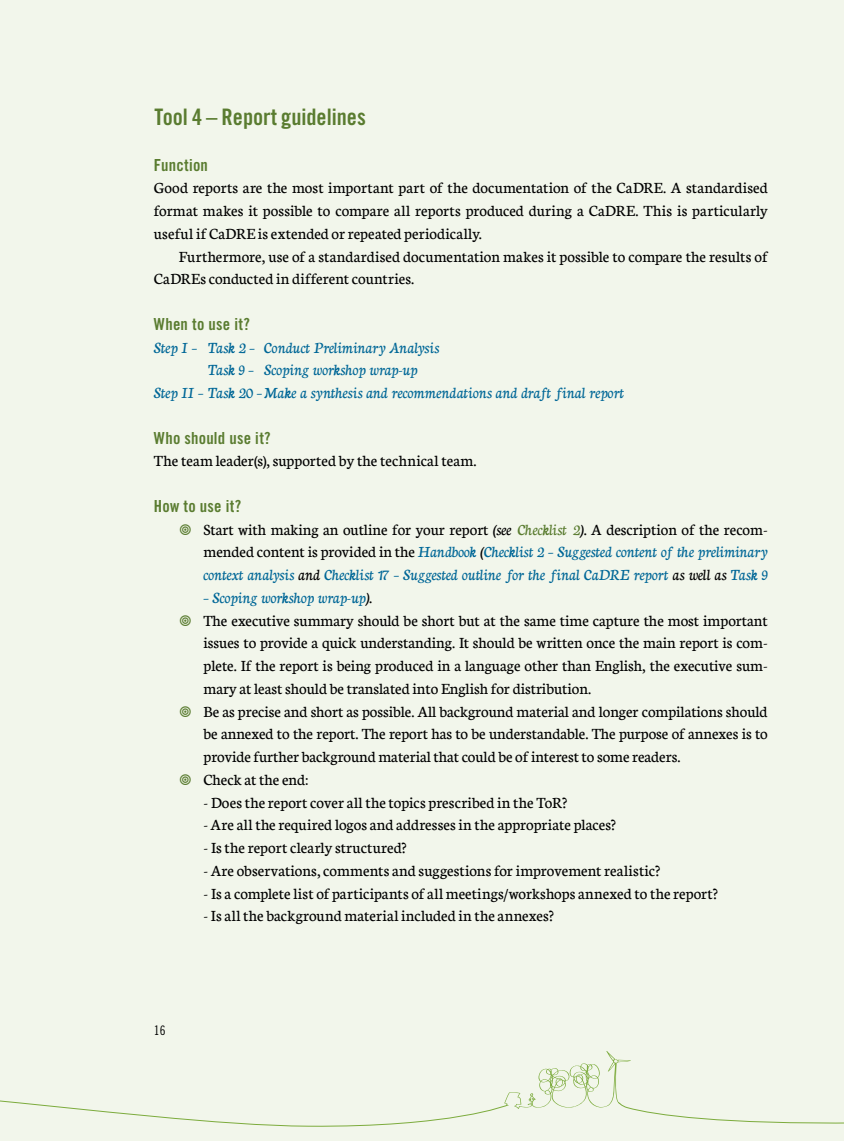
<style>
.page{position:relative;width:844px;height:1141px;background:#fff}
.page>*{position:absolute;margin:0;border:0;box-sizing:border-box;transform-origin:0 0}
._2_SHL{font:22.75px "Trade Gothic LT Std Bd Cn 20";color:#5a7c30}
._4_Copy{font:16.62px/22.8px "Neuton";color:#000;text-align:justify}
._4_Copy-2{font:16.62px/22.8px "Neuton Cursive";color:#006797;text-align:justify}
._5_copy_indent{font:16.62px/22.8px "Neuton";letter-spacing:.005em;color:#000}
._3_SL{font:16.62px "Trade Gothic LT Std Bd Cn 20";letter-spacing:.015em;color:#5a7c30}
.t1{font:13.12px "Trade Gothic LT Std Cn 18";color:#000}
.s1{font-family:"Neuton";color:#000}
.s2{color:#000}
.s3{color:#5a7c30}
</style>
<div class="page">
<div style="left:0;top:0;width:843px;height:1141px;background:#f2f6eb"></div>
<svg style="left:0;top:1051px;width:843px;height:76px"></svg>
<p class="_2_SHL" style="left:155px;top:103px;width:213px">Tool 4 – Report guidelines</p>
<p class="_3_SL" style="left:154px;top:155px;width:56px">Function</p>
<p class="_4_Copy" style="left:154px;top:177px;width:615px">Good reports are the most important part of the documentation of the CaDRE. A standardised format makes it possible to compare all reports produced during a CaDRE. This is particularly useful if CaDRE is extended or repeated periodically.</p>
<p class="_5_copy_indent" style="left:154px;top:245px;width:615px;text-indent:25px">Furthermore, use of a standardised documentation makes it possible to compare the results of<br>CaDREs conducted in different countries.</p>
<p class="_3_SL" style="left:154px;top:314px;width:97px">When to use it?</p>
<p class="_4_Copy-2" style="left:154px;top:336px;width:287px">Step I – Task 2 – Conduct Preliminary Analysis</p>
<p class="_4_Copy-2" style="left:208px;top:359px;width:210px">Task 9 – Scoping workshop wrap-up</p>
<p class="_4_Copy-2" style="left:154px;top:381px;width:471px">Step II – Task 20 –Make a synthesis and recommendations and draft final report</p>
<p class="_3_SL" style="left:154px;top:428px;width:118px">Who should use it?</p>
<p class="_4_Copy" style="left:154px;top:450px;width:324px">The team leader(s), supported by the technical team.</p>
<p class="_3_SL" style="left:154px;top:496px;width:89px">How to use it?</p>
<p class="_4_Copy-2" style="left:203px;top:518px;width:565px"><span class="s1">Start with making an outline for your report</span> <span class="s2">(see</span> <span class="s3">Checklist 2</span><span class="s2">)</span><span class="s1">. A description of the recom&shy;mended content is provided in the</span> Handbook <span class="s2">(</span>Checklist 2 – Suggested content of the preliminary context analysis <span class="s2">and</span> Checklist 17 – Suggested outline for the final CaDRE report <span class="s2">as well as</span> Task 9</p>
<p class="_4_Copy-2" style="left:203px;top:586px;width:170px">– Scoping workshop wrap-up<span class="s2">)</span><span class="s1">.</span></p>
<p class="_4_Copy" style="left:203px;top:609px;width:565px">The executive summary should be short but at the same time capture the most important issues to provide a quick understanding. It should be written once the main report is com&shy;plete. If the report is being produced in a language other than English, the executive sum&shy;mary at least should be translated into English for distribution.</p>
<p class="_4_Copy" style="left:203px;top:700px;width:565px">Be as precise and short as possible. All background material and longer compilations should be annexed to the report. The report has to be understandable. The purpose of annexes is to provide further background material that could be of interest to some readers.</p>
<p class="_4_Copy" style="left:203px;top:768px;width:106px">Check at the end:</p>
<p class="_4_Copy" style="left:203px;top:791px;width:365px">- Does the report cover all the topics prescribed in the ToR?</p>
<p class="_4_Copy" style="left:203px;top:814px;width:414px">- Are all the required logos and addresses in the appropriate places?</p>
<p class="_4_Copy" style="left:203px;top:837px;width:205px">- Is the report clearly structured?</p>
<p class="_4_Copy" style="left:203px;top:859px;width:458px">- Are observations, comments and suggestions for improvement realistic?</p>
<p class="_4_Copy" style="left:203px;top:882px;width:515px">- Is a complete list of participants of all meetings/workshops annexed to the report?</p>
<p class="_4_Copy" style="left:203px;top:905px;width:352px">- Is all the background material included in the annexes?</p>
<p class="t1" style="left:154px;top:1023px;width:13px">16</p>
</div>
